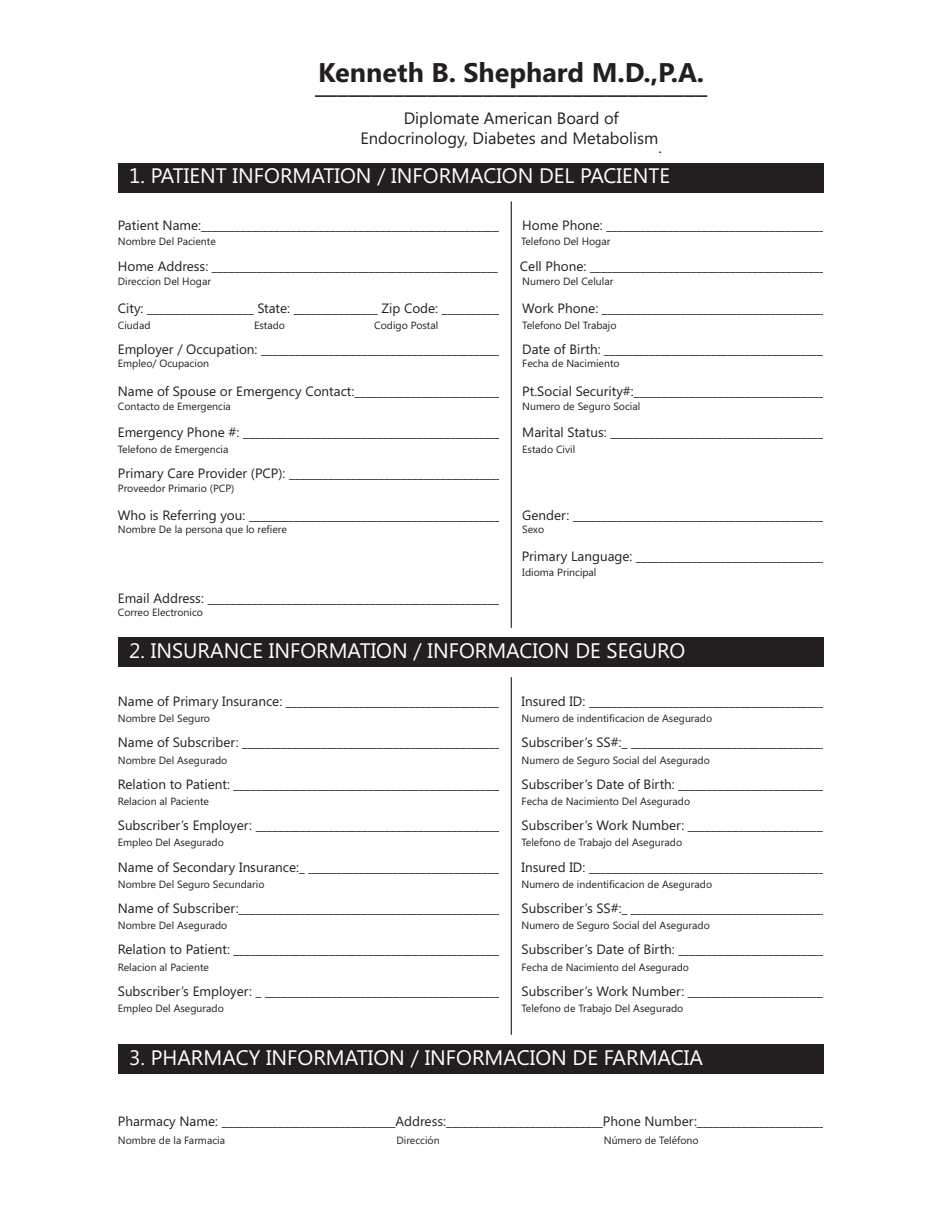
<style>
.page{position:relative;width:945px;height:1215px;background:#fff}
.page>*{position:absolute;margin:0;border:0;box-sizing:border-box;transform-origin:0 0}
.t1{font:700 27px "Segoe UI";color:#231f20}
.t2{font:16.5px/19.8px "Segoe UI";color:#231f20;text-align:center}
.t3{font:13.5px "Segoe UI Symbol";color:#231f20}
.t4{font:10.5px "Segoe UI Symbol";color:#231f20}
</style>
<div class="page">
<div style="left:118px;top:163px;width:706px;height:30px;background:#231f20"></div>
<div style="left:118px;top:638px;width:706px;height:30px;background:#231f20"></div>
<div style="left:118px;top:1044px;width:706px;height:30px;background:#231f20"></div>
<hr style="left:511px;top:201px;width:1px;height:427px;background:#231f20">
<hr style="left:511px;top:677px;width:1px;height:358px;background:#231f20">
<svg style="left:119px;top:667px;width:508px;height:1px"></svg>
<p class="t3" style="left:132px;top:217px;width:29px">▼ ■▼</p>
<h1 class="t1" style="left:318px;top:56px;width:388px">Kenneth B. Shephard M.D.,P.A.</h1>
<h1 class="t1" style="left:315px;top:68px;width:394px">___________________________________</h1>
<h2 class="t2" style="left:360px;top:108px;width:299px">Diplomate American Board of<br>Endocrinology, Diabetes and Metabolism</h2>
<p class="t4" style="left:172px;top:235px;width:4px">●</p>
<p class="t4" style="left:531px;top:235px;width:31px">● □■□</p>
<p class="t4" style="left:576px;top:235px;width:21px">● ★□</p>
<p class="t4" style="left:177px;top:275px;width:21px">● ★□</p>
<p class="t4" style="left:576px;top:275px;width:30px">● ●◆●</p>
<p class="t3" style="left:535px;top:300px;width:55px">□ □■</p>
<p class="t4" style="left:259px;top:319px;width:27px">▲▼ □</p>
<p class="t4" style="left:381px;top:319px;width:59px">□ □ □▲▼●</p>
<p class="t4" style="left:532px;top:319px;width:31px">● □■□</p>
<p class="t4" style="left:577px;top:319px;width:4px">●</p>
<p class="t3" style="left:209px;top:342px;width:47px">◆ ▼□■</p>
<p class="t4" style="left:172px;top:358px;width:38px">◆ □■</p>
<p class="t4" style="left:604px;top:358px;width:17px">■▼□</p>
<p class="t3" style="left:157px;top:383px;width:72px">□ □◆▲ □</p>
<p class="t3" style="left:281px;top:383px;width:72px">■ □■▼ ▼</p>
<p class="t3" style="left:530px;top:383px;width:44px">▼□ ●</p>
<p class="t4" style="left:124px;top:400px;width:37px">□■▼ ▼□</p>
<p class="t4" style="left:212px;top:400px;width:7px">■</p>
<p class="t4" style="left:595px;top:400px;width:47px">◆□□ ●</p>
<p class="t3" style="left:163px;top:424px;width:56px">■ □■</p>
<p class="t3" style="left:549px;top:424px;width:56px">▼● ▼▼◆▲</p>
<p class="t4" style="left:128px;top:443px;width:31px">● □■□</p>
<p class="t4" style="left:210px;top:443px;width:7px">■</p>
<p class="t4" style="left:528px;top:443px;width:49px">▲▼ □ ❖●</p>
<p class="t3" style="left:201px;top:507px;width:43px">■ □◆</p>
<p class="t3" style="left:539px;top:507px;width:9px">■</p>
<p class="t4" style="left:175px;top:523px;width:82px">● ▲□■ ❑◆ ●□</p>
<p class="t3" style="left:146px;top:590px;width:5px">●</p>
<p class="t4" style="left:124px;top:606px;width:80px">□ □● ▼□■□</p>
<p class="t3" style="left:226px;top:693px;width:42px">■▲◆ ■</p>
<p class="t3" style="left:525px;top:693px;width:23px">■▲◆</p>
<p class="t4" style="left:172px;top:712px;width:40px">● ◆□</p>
<p class="t4" style="left:580px;top:712px;width:29px">■ ■▼</p>
<p class="t3" style="left:157px;top:735px;width:46px">□ ◆▲</p>
<p class="t4" style="left:172px;top:754px;width:36px">●▲◆</p>
<p class="t4" style="left:594px;top:754px;width:47px">◆□□ ●</p>
<p class="t4" style="left:654px;top:754px;width:36px">●▲◆</p>
<p class="t3" style="left:133px;top:776px;width:51px">● ▼□■▼□</p>
<p class="t3" style="left:200px;top:776px;width:29px">▼ ■▼</p>
<p class="t3" style="left:587px;top:776px;width:50px">▲ ▼□</p>
<p class="t4" style="left:129px;top:795px;width:40px">● □■●</p>
<p class="t4" style="left:603px;top:795px;width:17px">■▼□</p>
<p class="t4" style="left:635px;top:795px;width:36px">●▲◆</p>
<p class="t3" style="left:183px;top:818px;width:49px">▲ ●□</p>
<p class="t4" style="left:168px;top:837px;width:36px">●▲◆</p>
<p class="t4" style="left:531px;top:837px;width:31px">● □■□</p>
<p class="t4" style="left:606px;top:837px;width:56px">□ ●▲◆</p>
<p class="t3" style="left:157px;top:859px;width:53px">□ □■</p>
<p class="t3" style="left:243px;top:859px;width:42px">■▲◆ ■</p>
<p class="t3" style="left:525px;top:859px;width:23px">■▲◆</p>
<p class="t4" style="left:172px;top:878px;width:40px">● ◆□</p>
<p class="t4" style="left:579px;top:878px;width:29px">■ ■▼</p>
<p class="t3" style="left:157px;top:900px;width:46px">□ ◆▲</p>
<p class="t4" style="left:172px;top:919px;width:36px">●▲◆</p>
<p class="t4" style="left:594px;top:919px;width:47px">◆□□ ●</p>
<p class="t4" style="left:654px;top:919px;width:36px">●▲◆</p>
<p class="t3" style="left:133px;top:942px;width:51px">● ▼□■▼□</p>
<p class="t3" style="left:200px;top:942px;width:29px">▼ ■▼</p>
<p class="t3" style="left:587px;top:942px;width:50px">▲ ▼□</p>
<p class="t4" style="left:129px;top:961px;width:40px">● □■●</p>
<p class="t4" style="left:603px;top:961px;width:17px">■▼□</p>
<p class="t4" style="left:633px;top:961px;width:36px">●▲◆</p>
<p class="t3" style="left:183px;top:983px;width:49px">▲ ●□</p>
<p class="t4" style="left:168px;top:1002px;width:36px">●▲◆</p>
<p class="t4" style="left:531px;top:1002px;width:31px">● □■□</p>
<p class="t4" style="left:606px;top:1002px;width:58px">□ ●▲◆</p>
<p class="t4" style="left:174px;top:1134px;width:4px">●</p>
<p class="t4" style="left:434px;top:1134px;width:7px">■</p>
<p class="t4" style="left:669px;top:1134px;width:31px">● □■□</p>
</div>
